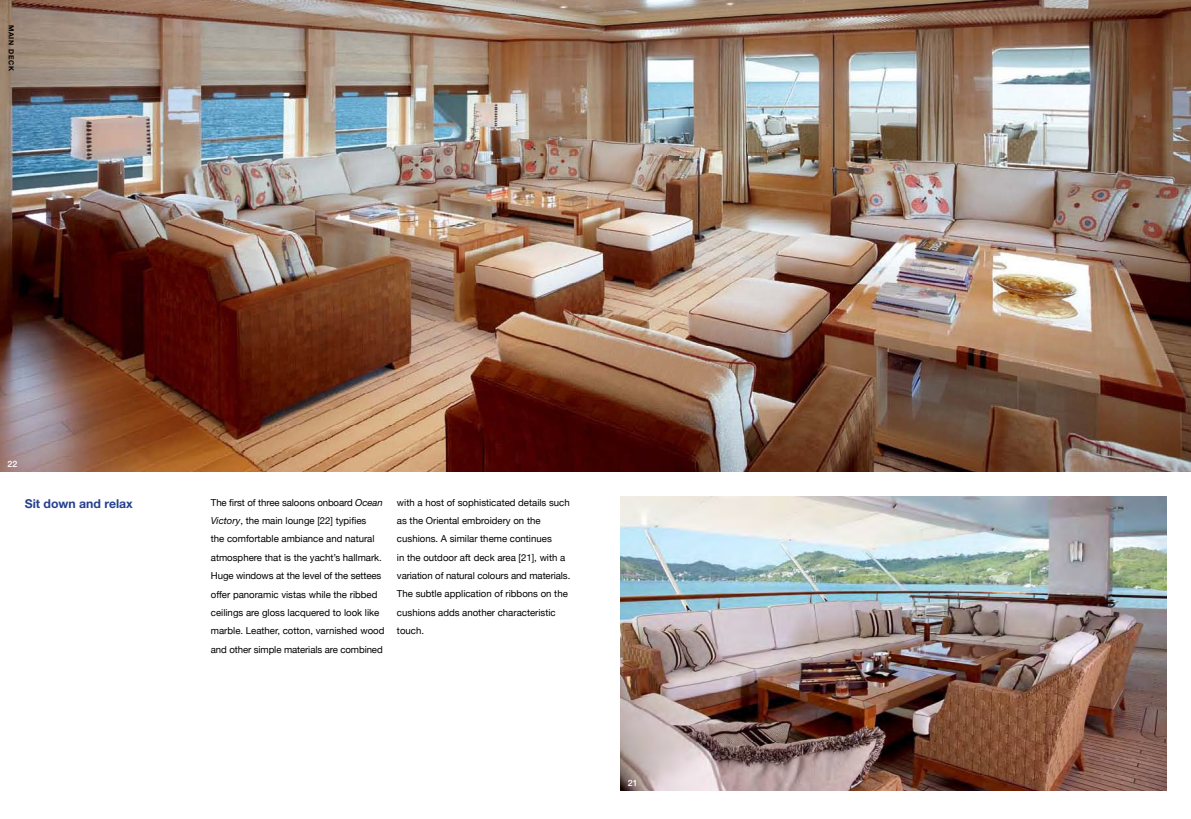
<style>
.page{position:relative;width:1191px;height:819px;background:#fff}
.page>*{position:absolute;margin:0;border:0;box-sizing:border-box;transform-origin:0 0}
.t1{font:700 12.25px "Helvetica Neue";color:#25408f}
.t2{font:9.62px/18.4px "Helvetica Neue";color:#000}
.t3{font:500 8.75px "Helvetica Neue";color:#fff}
.t4{font:700 7px "Helvetica Neue";letter-spacing:.1em;color:#000}
.s1{font-style:italic}
</style>
<div class="page">
<img style="left:0;top:0;width:1191px;height:471px">
<img style="left:620px;top:496px;width:546px;height:294px">
<p class="t4" style="left:16px;top:25px;width:47px;rotate:90deg">Main deck</p>
<p class="t3" style="left:8px;top:459px;width:11px">22</p>
<p class="t1" style="left:25px;top:496px;width:109px">Sit down and relax</p>
<p class="t2" style="left:211px;top:493px;width:175px">The first of three saloons onboard <span class="s1">Ocean Victory</span>, the main lounge [22] typifies<br>the comfortable ambiance and natural atmosphere that is the yacht’s hallmark.<br>Huge windows at the level of the settees offer panoramic vistas while the ribbed ceilings are gloss lacquered to look like marble. Leather, cotton, varnished wood and other simple materials are combined</p>
<p class="t2" style="left:397px;top:492px;width:175px">with a host of sophisticated details such as the Oriental embroidery on the cushions. A similar theme continues<br>in the outdoor aft deck area [21], with a variation of natural colours and materials.<br>The subtle application of ribbons on the cushions adds another characteristic touch.</p>
<p class="t3" style="left:628px;top:778px;width:11px">21</p>
</div>
